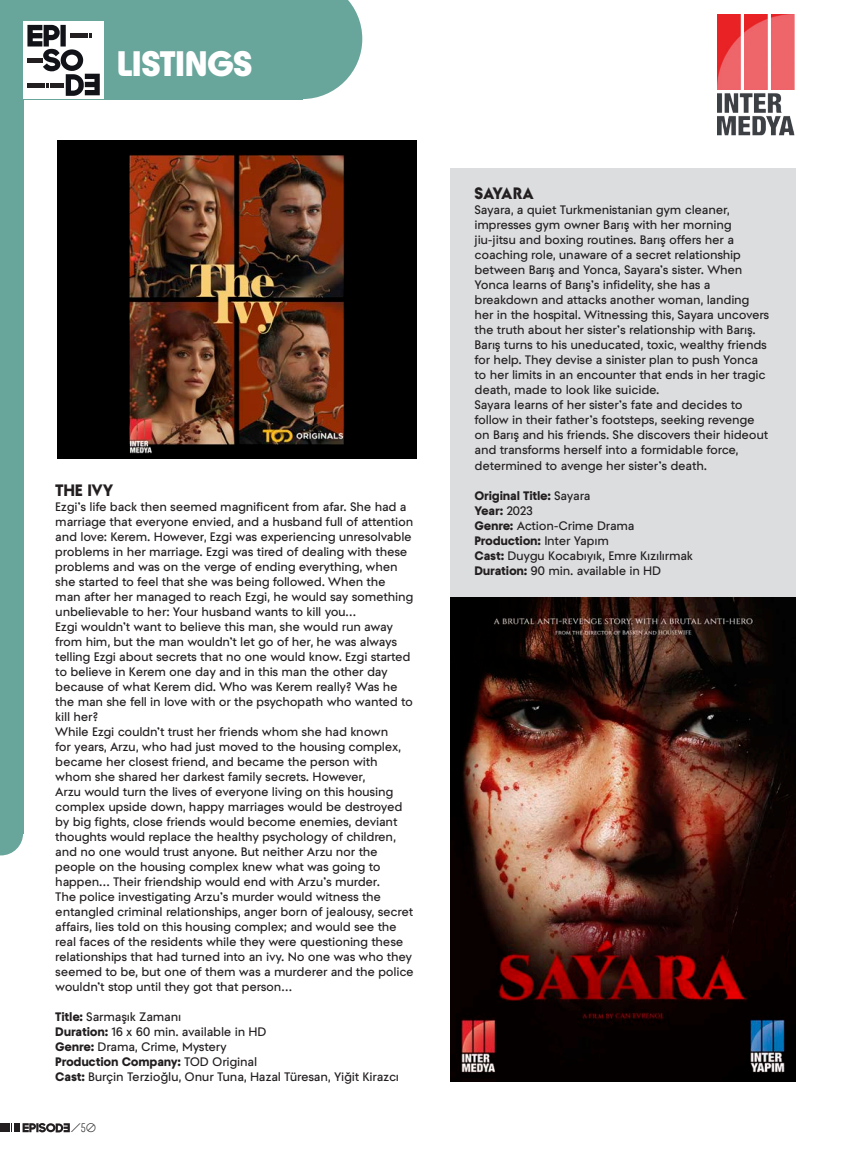
<style>
.page{position:relative;width:851px;height:1149px;background:#fff}
.page>*{position:absolute;margin:0;border:0;box-sizing:border-box;transform-origin:0 0}
.t1{font:900 35.4px "Youth";letter-spacing:-.03em;color:#fff}
.t2{font:700 16.5px "Raptor Premium";letter-spacing:-.02em;color:#231f20}
.t3{font:12.3px/15px "Raptor Premium";letter-spacing:-.02em;color:#231f20}
.t4{font:700 12.3px "Raptor Premium";letter-spacing:-.02em;color:#231f20}
.t5{font:300 12.3px "Lineatura";color:#231f20}
.s1{font-weight:700}
.s2{font-weight:400}
</style>
<div class="page">
<div style="left:0;top:99px;width:23px;height:734px;background:#68a59b"></div>
<div style="left:0;top:0;width:302px;height:99px;background:#68a59b"></div>
<svg style="left:302px;top:0;width:60px;height:99px;background:#7fb2aa"></svg>
<svg style="left:0;top:833px;width:23px;height:22px"></svg>
<div style="left:450px;top:168px;width:345px;height:695px;background:#dcdddf"></div>
<img style="left:717px;top:15px;width:76px;height:120px">
<img style="left:450px;top:597px;width:345px;height:483px">
<div style="left:57px;top:140px;width:359px;height:319px;background:#000"></div>
<img style="left:129px;top:154px;width:216px;height:300px">
<div style="left:23px;top:22px;width:81px;height:77px;background:#fff"></div>
<svg style="left:27px;top:25px;width:73px;height:71px"></svg>
<hr style="left:50px;top:83px;width:14px;height:4px;background:#231f20">
<div style="left:27px;top:58px;width:16px;height:5px;background:#231f20"></div>
<svg style="left:9px;top:1123px;width:61px;height:9px"></svg>
<div style="left:0;top:1122px;width:8px;height:9px;background:#231f20"></div>
<p class="t1" style="left:117px;top:41px;width:138px">LISTINGS</p>
<p class="t2" style="left:55px;top:480px;width:59px">THE IVY</p>
<p class="t3" style="left:55px;top:498px;width:359px">Ezgi’s life back then seemed magnificent from afar. She had a marriage that everyone envied, and a husband full of attention and love: Kerem. However, Ezgi was experiencing unresolvable problems in her marriage. Ezgi was tired of dealing with these problems and was on the verge of ending everything, when she started to feel that she was being followed. When the man after her managed to reach Ezgi, he would say something unbelievable to her: Your husband wants to kill you…</p>
<p class="t3" style="left:55px;top:618px;width:359px">Ezgi wouldn’t want to believe this man, she would run away from him, but the man wouldn’t let go of her, he was always telling Ezgi about secrets that no one would know. Ezgi started to believe in Kerem one day and in this man the other day because of what Kerem did. Who was Kerem really? Was he the man she fell in love with or the psychopath who wanted to kill her?</p>
<p class="t3" style="left:55px;top:724px;width:348px">While Ezgi couldn’t trust her friends whom she had known for years, Arzu, who had just moved to the housing complex, became her closest friend, and became the person with whom she shared her darkest family secrets. However,<br>Arzu would turn the lives of everyone living on this housing complex upside down, happy marriages would be destroyed by big fights, close friends would become enemies, deviant thoughts would replace the healthy psychology of children, and no one would trust anyone. But neither Arzu nor the people on the housing complex knew what was going to happen… Their friendship would end with Arzu’s murder.</p>
<p class="t3" style="left:55px;top:889px;width:360px">The police investigating Arzu’s murder would witness the entangled criminal relationships, anger born of jealousy, secret affairs, lies told on this housing complex; and would see the real faces of the residents while they were questioning these relationships that had turned into an ivy. No one was who they seemed to be, but one of them was a murderer and the police wouldn’t stop until they got that person…</p>
<p class="t3" style="left:55px;top:1009px;width:127px"><span class="s1">Title:</span> Sarmaşık Zamanı</p>
<p class="t3" style="left:55px;top:1024px;width:213px"><span class="s1">Duration:</span> 16 x 60 min. available in HD</p>
<p class="t3" style="left:55px;top:1039px;width:173px"><span class="s1">Genre:</span> Drama, Crime, Mystery</p>
<p class="t4" style="left:55px;top:1054px;width:203px">Production Company: <span class="s2">TOD Original</span></p>
<p class="t3" style="left:55px;top:1069px;width:345px"><span class="s1">Cast:</span> Burçin Terzioğlu, Onur Tuna, Hazal Türesan, Yiğit Kirazcı</p>
<p class="t5" style="left:71px;top:1118px;width:27px">/50</p>
<p class="t2" style="left:474px;top:183px;width:61px">SAYARA</p>
<p class="t3" style="left:474px;top:202px;width:296px">Sayara, a quiet Turkmenistanian gym cleaner, impresses gym owner Barış with her morning jiu-jitsu and boxing routines. Barış offers her a coaching role, unaware of a secret relationship between Barış and Yonca, Sayara’s sister. When Yonca learns of Barış’s infidelity, she has a breakdown and attacks another woman, landing her in the hospital. Witnessing this, Sayara uncovers the truth about her sister’s relationship with Barış.<br>Barış turns to his uneducated, toxic, wealthy friends for help. They devise a sinister plan to push Yonca to her limits in an encounter that ends in her tragic death, made to look like suicide.</p>
<p class="t3" style="left:474px;top:397px;width:295px">Sayara learns of her sister’s fate and decides to follow in their father’s footsteps, seeking revenge on Barış and his friends. She discovers their hideout and transforms herself into a formidable force, determined to avenge her sister’s death.</p>
<p class="t4" style="left:474px;top:487px;width:118px">Original Title: <span class="s2">Sayara</span></p>
<p class="t4" style="left:474px;top:502px;width:60px">Year: <span class="s2">2023</span></p>
<p class="t3" style="left:474px;top:517px;width:162px"><span class="s1">Genre:</span> Action-Crime Drama</p>
<p class="t4" style="left:474px;top:532px;width:136px">Production: <span class="s2">Inter Yapım</span></p>
<p class="t3" style="left:474px;top:547px;width:220px"><span class="s1">Cast:</span> Duygu Kocabıyık, Emre Kızılırmak</p>
<p class="t3" style="left:474px;top:562px;width:188px"><span class="s1">Duration:</span> 90 min. available in HD</p>
</div>
